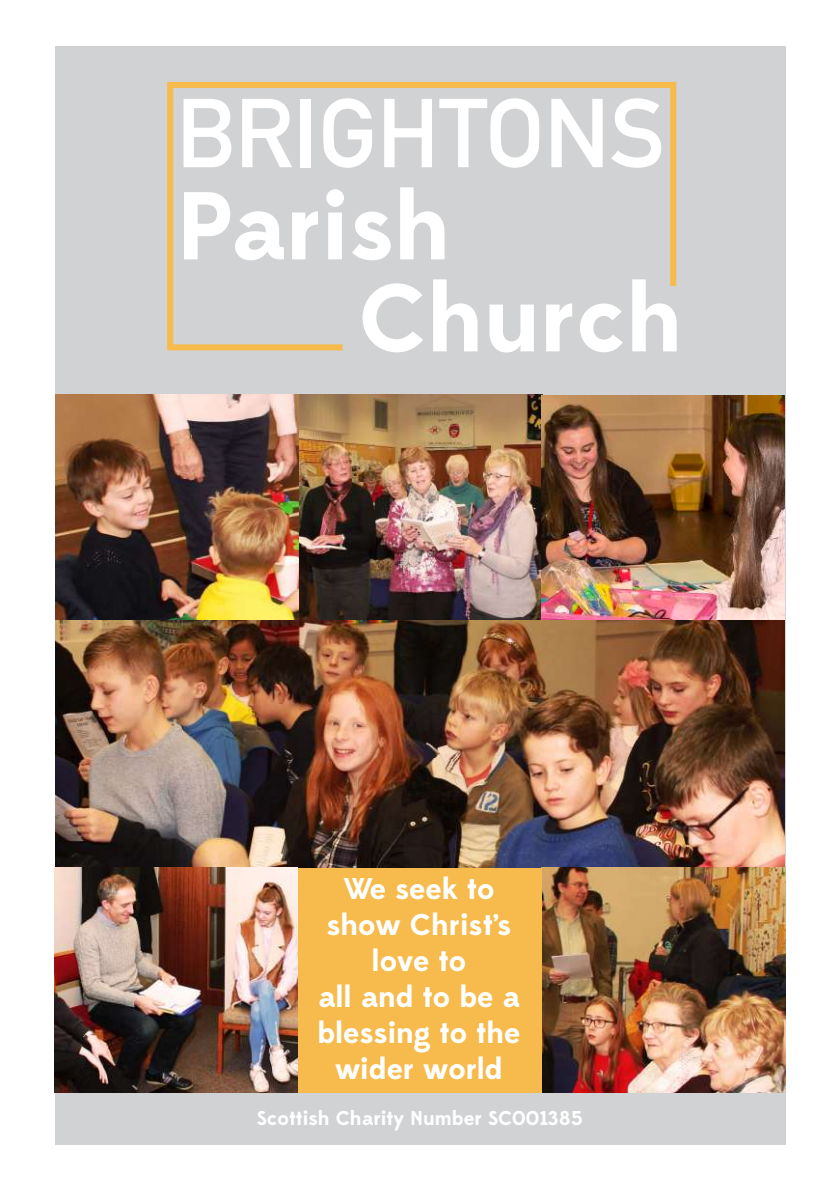
<style>
.page{position:relative;width:840px;height:1191px;background:#fff}
.page>*{position:absolute;margin:0;border:0;box-sizing:border-box;transform-origin:0 0}
.t1{font:700 96px/92px "Edmondsans";color:#fff}
.t2{font:700 96px "DIN Alternate";color:#fff}
.t3{font:700 30px/36px "Edmondsans";color:#fff;text-align:center}
.t4{font:700 20px "Edmondsans";color:#fff}
</style>
<div class="page">
<div style="left:55px;top:46px;width:729px;height:1098px;background:#d1d2d4"></div>
<img style="left:56px;top:395px;width:728px;height:473px">
<img style="left:55px;top:868px;width:242px;height:224px">
<img style="left:541px;top:868px;width:243px;height:224px">
<div style="left:297px;top:868px;width:244px;height:224px;background:#f6bb4c"></div>
<svg style="left:167px;top:82px;width:510px;height:269px"></svg>
<h1 class="t2" style="left:176px;top:60px;width:490px">BRIGHTONS</h1>
<h1 class="t1" style="left:358px;top:182px;width:325px;text-indent:-182px">Parish<br>Church</h1>
<p class="t3" style="left:317px;top:871px;width:204px">We seek to show Christ’s love to<br>all and to be a blessing to the wider world</p>
<p class="t4" style="left:257px;top:1105px;width:327px">Scottish Charity Number SC001385</p>
</div>
